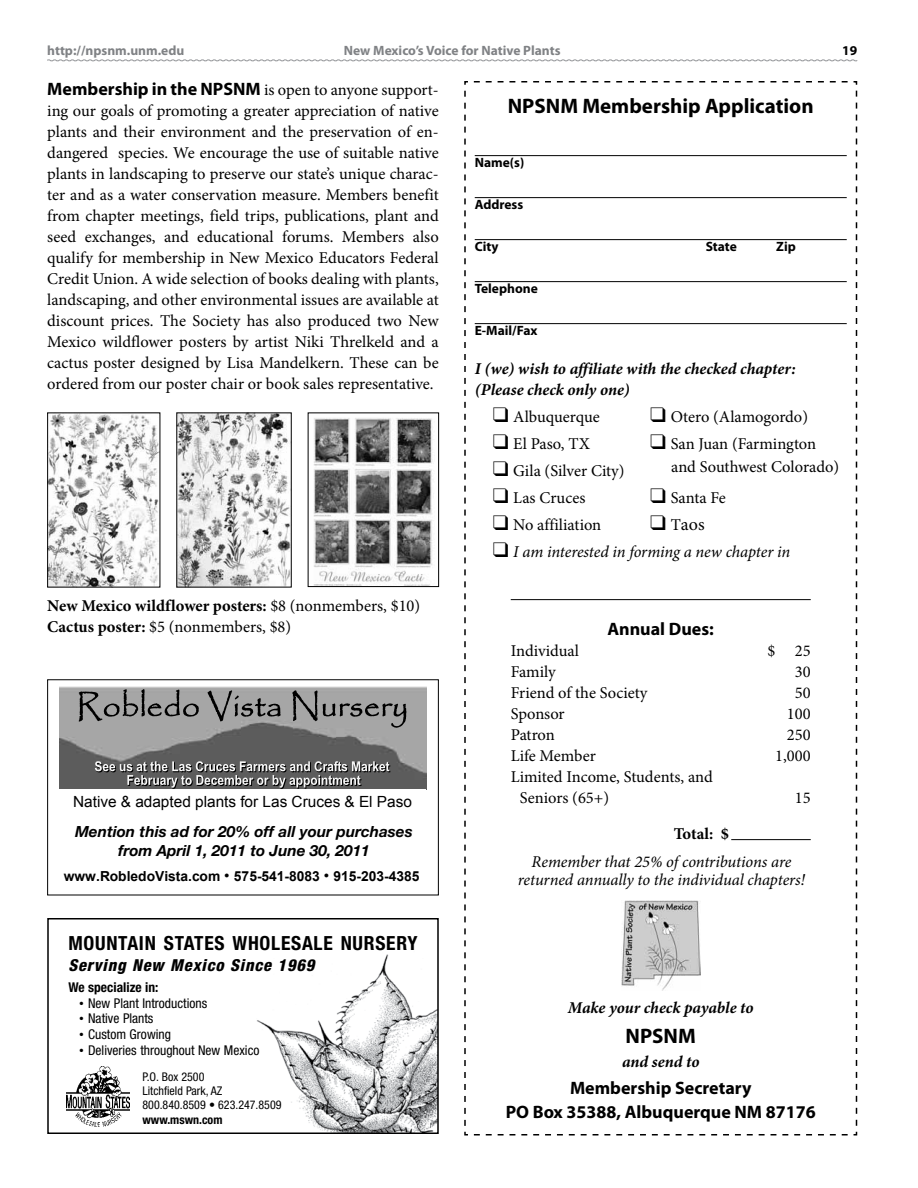
<style>
.page{position:relative;width:918px;height:1188px;background:#fff}
.page>*{position:absolute;margin:0;border:0;box-sizing:border-box;transform-origin:0 0}
.t1{font:700 21px "Myriad Pro";color:#000}
.t2{font:700 condensed 19.5px "Helvetica Neue";letter-spacing:.04em;color:#000}
.t3{font:700 18px/24px "Myriad Pro";color:#000;text-align:center}
.t4{font:18px "Minion Pro";color:#000}
.t5{font:16.5px/21px "Minion Pro";color:#000;text-align:justify}
.t6{font:italic 16.5px/18px "Minion Pro";letter-spacing:-.01em;color:#000;text-align:center}
.t7{font:italic 700 16.5px/21px "Minion Pro";letter-spacing:-.005em;color:#000}
.t8{font:700 16.5px/21px "Minion Pro";color:#000}
.t9{font:italic 800 condensed 16.5px "Helvetica Neue";color:#000}
.t10{font:italic 700 15.45px/19.5px "Arial";color:#000}
.t11{font:15.45px "Arial";color:#000}
.t12{font:italic 700 15.3px/18.8px "Helvetica Neue LT Std";color:#000;text-align:center}
.t13{font:700 13.8px "Arial";color:#000}
.t14{font:condensed 13.5px "Helvetica Neue";color:#000}
.t15{font:700 13.5px "Myriad Pro";color:#808285}
.t16{font:700 13.5px "Myriad Pro";color:#000}
.t17{font:700 condensed 13.5px "Helvetica Neue";color:#000}
.t18{font:condensed 12px/14.4px "Helvetica Neue";color:#000}
.t19{font:700 condensed 12px "Helvetica Neue";color:#000}
.s1{font-family:"Myriad Pro";font-weight:700;font-size:18px}
.s2{font-size:16.5px}
.s3{font-weight:400}
.s4{font-weight:400;font-size:15.45px}
.s5{font-family:"Gill Sans";font-stretch:normal}
.s6{color:#fff}
</style>
<div class="page">
<svg style="left:47px;top:59px;width:811px;height:3px"></svg>
<svg style="left:464px;top:81px;width:394px;height:1055px"></svg>
<img style="left:621px;top:901px;width:79px;height:89px">
<img style="left:49px;top:414px;width:109px;height:171px">
<div style="left:47px;top:412px;width:113px;height:175px;border:1px solid #000"></div>
<img style="left:178px;top:414px;width:112px;height:171px">
<div style="left:176px;top:412px;width:116px;height:175px;border:1px solid #000"></div>
<img style="left:313px;top:418px;width:121px;height:167px">
<div style="left:308px;top:412px;width:131px;height:175px;border:1px solid #000"></div>
<img style="left:257px;top:954px;width:179px;height:177px">
<div style="left:47px;top:918px;width:392px;height:216px;border:2px solid #000"></div>
<img style="left:67px;top:1067px;width:62px;height:59px">
<img style="left:59px;top:686px;width:367px;height:103px">
<svg style="left:79px;top:689px;width:120px;height:33px;background:#868686"></svg>
<svg style="left:208px;top:690px;width:73px;height:31px;background:#868686"></svg>
<svg style="left:292px;top:690px;width:114px;height:38px;background:#8c8c8c"></svg>
<svg style="left:95px;top:761px;width:295px;height:28px;background:#727272"></svg>
<div style="left:47px;top:679px;width:392px;height:216px;border:1px solid #000"></div>
<p class="t15" style="left:47px;top:42px;width:139px">http://npsnm.unm.edu</p>
<p class="t15" style="left:344px;top:42px;width:218px">New Mexico’s Voice for Native Plants</p>
<p class="t16" style="left:842px;top:42px;width:16px">19</p>
<p class="t5" style="left:47px;top:80px;width:393px"><span class="s1">Membership in the NPSNM</span> is open to anyone support&shy;ing our goals of promoting a greater appreciation of native plants and their environment and the preservation of en&shy;dangered species. We encourage the use of suitable native plants in landscaping to preserve our state’s unique charac&shy;ter and as a water conservation measure. Members benefit from chapter meetings, field trips, publications, plant and seed exchanges, and educational forums. Members also qualify for membership in New Mexico Educators Federal Credit Union. A wide selection of books dealing with plants, landscaping, and other environmental issues are available at discount prices. The Society has also produced two New Mexico wildflower posters by artist Niki Threlkeld and a cactus poster designed by Lisa Mandelkern. These can be ordered from our poster chair or book sales representative.</p>
<p class="t1" style="left:508px;top:92px;width:307px">NPSNM Membership Application</p>
<p class="t16" style="left:475px;top:154px;width:51px">Name(s)</p>
<p class="t16" style="left:475px;top:196px;width:50px">Address</p>
<p class="t16" style="left:475px;top:238px;width:25px">City</p>
<p class="t16" style="left:706px;top:238px;width:33px">State</p>
<p class="t16" style="left:776px;top:238px;width:21px">Zip</p>
<p class="t16" style="left:475px;top:280px;width:65px">Telephone</p>
<p class="t16" style="left:475px;top:322px;width:64px">E-Mail/Fax</p>
<p class="t7" style="left:475px;top:358px;width:322px">I (we) wish to affiliate with the checked chapter: (Please check only one)</p>
<p class="t5" style="left:493px;top:407px;width:109px">❑ Albuquerque</p>
<p class="t5" style="left:650px;top:407px;width:159px">❑ Otero (Alamogordo)</p>
<p class="t5" style="left:493px;top:434px;width:99px">❑ El Paso, TX</p>
<p class="t5" style="left:650px;top:434px;width:167px">❑ San Juan (Farmington</p>
<p class="t5" style="left:493px;top:461px;width:133px">❑ Gila (Silver City)</p>
<p class="t5" style="left:671px;top:456px;width:169px">and Southwest Colorado)</p>
<p class="t5" style="left:493px;top:488px;width:94px">❑ Las Cruces</p>
<p class="t5" style="left:650px;top:488px;width:77px">❑ Santa Fe</p>
<p class="t5" style="left:493px;top:515px;width:110px">❑ No affiliation</p>
<p class="t4" style="left:650px;top:512px;width:56px">❑ <span class="s2">T</span>aos</p>
<p class="t6" style="left:493px;top:543px;width:299px">❑ I am interested in forming a new chapter in</p>
<p class="t8" style="left:47px;top:595px;width:374px">New Mexico wildflower posters: <span class="s3">$8 (nonmembers, $10)<br></span>Cactus poster: <span class="s3">$5 (nonmembers, $8)</span></p>
<p class="t11" style="left:73px;top:792px;width:340px">Native &amp; adapted plants for Las Cruces &amp; El Paso</p>
<p class="t10" style="left:92px;top:822px;width:320px;text-indent:-5px">ention this ad for 20% off al your purchases from December 1, 2010 to March 31, 2011</p>
<p class="t12" style="left:75px;top:822px;width:339px">Mention this ad for 20% off all your purchases from April 1, 2011 to June 30, 2011</p>
<p class="t13" style="left:64px;top:867px;width:357px">www.RobledoVista.com <span class="s4">•</span> 575-541-8083 <span class="s4">•</span> 915-203-4385</p>
<p class="t2" style="left:68px;top:931px;width:351px">MOUNTAIN STATES WHOLESALE NURSERY</p>
<p class="t9" style="left:68px;top:955px;width:248px">Serving New Mexico Since 1969</p>
<p class="t17" style="left:68px;top:979px;width:92px">We specialize in:</p>
<p class="t14" style="left:79px;top:995px;width:129px"><span class="s5">•</span> New Plant Introductions</p>
<p class="t14" style="left:79px;top:1011px;width:76px"><span class="s5">•</span> Native Plants</p>
<p class="t14" style="left:79px;top:1026px;width:93px"><span class="s5">•</span> Custom Growing</p>
<p class="t14" style="left:79px;top:1042px;width:182px"><span class="s5">•</span> Deliveries throughout New Mexico</p>
<p class="t18" style="left:142px;top:1069px;width:141px">P.O. Box 2500<br>Litchfield Park, AZ<br>800.840.8509 • 623.247.8509</p>
<p class="t19" style="left:142px;top:1112px;width:81px">www.mswn.com</p>
<p class="t3" style="left:608px;top:617px;width:108px">Annual Dues:</p>
<p class="t5" style="left:511px;top:641px;width:70px">Individual</p>
<p class="t5" style="left:767px;top:641px;width:45px">$<span class="s6">1,0</span>25</p>
<p class="t5" style="left:511px;top:662px;width:47px">Family</p>
<p class="t5" style="left:795px;top:662px;width:17px">30</p>
<p class="t5" style="left:511px;top:683px;width:138px">Friend of the Society</p>
<p class="t5" style="left:795px;top:683px;width:17px">50</p>
<p class="t5" style="left:511px;top:704px;width:56px">Sponsor</p>
<p class="t5" style="left:787px;top:704px;width:25px">100</p>
<p class="t5" style="left:511px;top:725px;width:46px">Patron</p>
<p class="t5" style="left:787px;top:725px;width:25px">250</p>
<p class="t5" style="left:511px;top:746px;width:87px">Life Member</p>
<p class="t5" style="left:775px;top:746px;width:37px">1,000</p>
<p class="t5" style="left:520px;top:767px;width:195px;text-indent:-9px">Limited Income, Students, and<br>Seniors (65+)</p>
<p class="t5" style="left:795px;top:788px;width:17px">15</p>
<p class="t8" style="left:674px;top:823px;width:57px">Total: $</p>
<p class="t6" style="left:518px;top:853px;width:289px">Remember that 25% of contributions are returned annually to the individual chapters!</p>
<p class="t7" style="left:568px;top:997px;width:187px">Make your check payable to</p>
<p class="t1" style="left:626px;top:1022px;width:72px">NPSNM</p>
<p class="t7" style="left:622px;top:1051px;width:79px">and send to</p>
<p class="t3" style="left:506px;top:1076px;width:312px">Membership Secretary<br>PO Box 35388, Albuquerque NM 87176</p>
</div>
